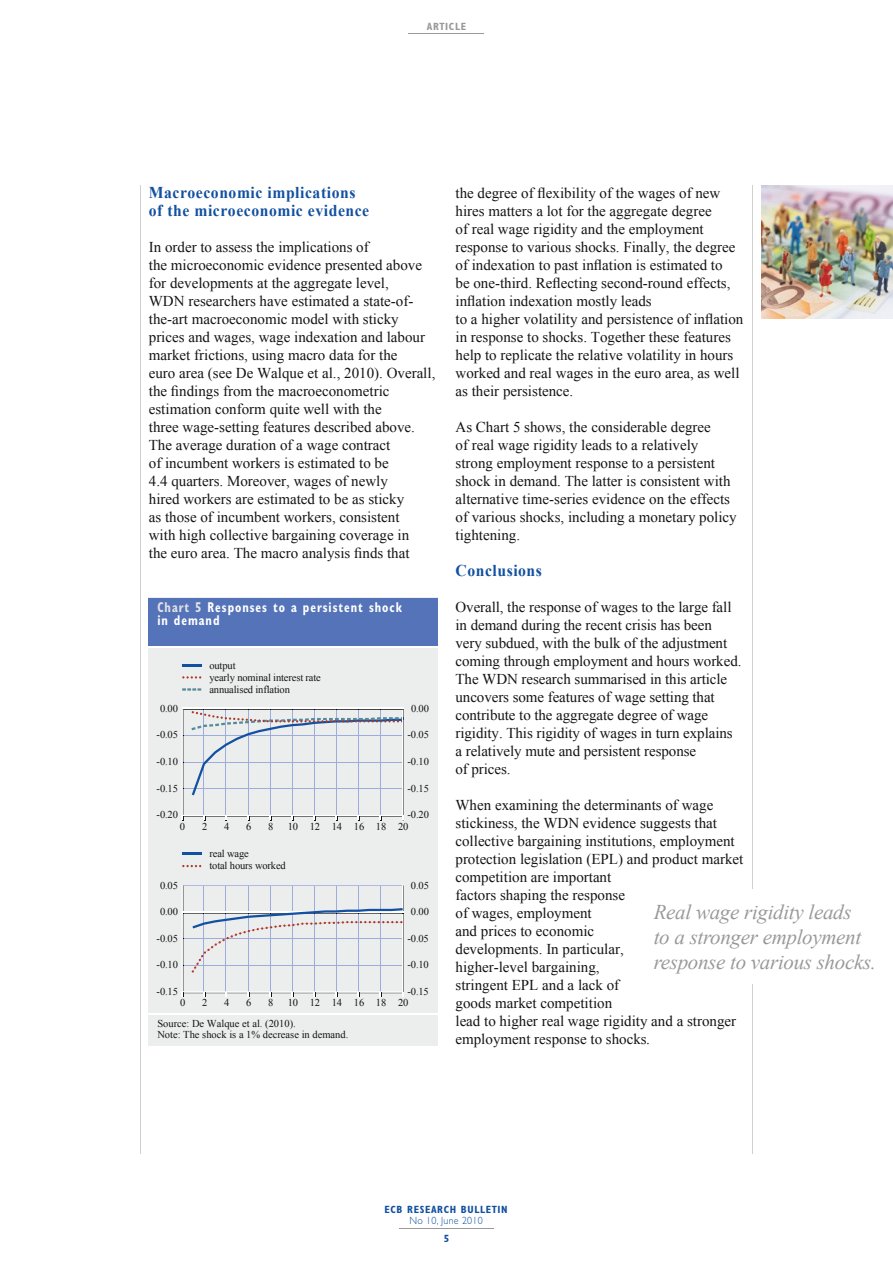
<style>
.page{position:relative;width:893px;height:1263px;background:#fff}
.page>*{position:absolute;margin:0;border:0;box-sizing:border-box;transform-origin:0 0}
.t1{font:italic 21px/25.2px "Times New Roman WGL";letter-spacing:-.015em;color:#999}
.t2{font:700 16.5px/18px "Times New Roman WGL";letter-spacing:.035em;color:#1250a1;scale:.95 1}
.t3{font:15px/18px "Times New Roman WGL";color:#131413}
.t4{font:700 condensed 14.25px/13.5px "Gill Sans Myriad";letter-spacing:.08em;color:#fff;scale:.85 1}
.t5{font:10.5px/12px "Times New Roman WGL";letter-spacing:-.015em;color:#131413}
.t6{font:700 condensed 10.5px "Gill Sans Myriad";letter-spacing:.06em;color:#1250a1}
.t7{font:300 10.5px "Gill Sans";letter-spacing:.03em;color:#1250a1;scale:.95 1}
.t8{font:700 condensed 10.5px "Gill Sans Myriad";letter-spacing:.06em;color:#999}
.s1{color:#e3e3e3}
.s2{font-style:italic}
</style>
<div class="page">
<hr style="left:140px;top:186px;width:1px;height:968px;background:#d1d1d1">
<hr style="left:752px;top:186px;width:1px;height:968px;background:#d1d1d1">
<hr style="left:409px;top:33px;width:75px;height:1px;background:#999">
<hr style="left:399px;top:1229px;width:94px;height:1px;background:#999">
<img style="left:761px;top:186px;width:132px;height:133px">
<div style="left:149px;top:598px;width:289px;height:448px;background:#eceded"></div>
<div style="left:149px;top:598px;width:289px;height:49px;background:#5573b8"></div>
<hr style="left:149px;top:1013px;width:289px;height:1px;background:#fff">
<hr style="left:149px;top:646px;width:289px;height:1px;background:#fff">
<svg style="left:182px;top:664px;width:19px;height:2px"></svg>
<svg style="left:182px;top:688px;width:19px;height:3px"></svg>
<svg style="left:182px;top:676px;width:19px;height:2px"></svg>
<svg style="left:182px;top:708px;width:222px;height:112px"></svg>
<hr style="left:182px;top:708px;width:221px;height:1px;background:#fff">
<svg style="left:182px;top:853px;width:19px;height:2px"></svg>
<svg style="left:182px;top:865px;width:19px;height:2px"></svg>
<svg style="left:182px;top:885px;width:222px;height:112px"></svg>
<p class="t8" style="left:427px;top:20px;width:41px">ARTICLE</p>
<p class="t2" style="left:149px;top:183px;width:233px">Macroeconomic implications of the microeconomic evidence</p>
<p class="t3" style="left:149px;top:238px;width:288px">In order to assess the implications of<br>the microeconomic evidence presented above for developments at the aggregate level,<br>WDN researchers have estimated a state-of&shy;the-art macroeconomic model with sticky prices and wages, wage indexation and labour market frictions, using macro data for the<br>euro area (see De Walque et al., 2010). Overall, the findings from the macroeconometric estimation conform quite well with the<br>three wage-setting features described above.<br>The average duration of a wage contract<br>of incumbent workers is estimated to be<br>4.4 quarters. Moreover, wages of newly<br>hired workers are estimated to be as sticky<br>as those of incumbent workers, consistent<br>with high collective bargaining coverage in<br>the euro area. The macro analysis finds that</p>
<p class="t4" style="left:157px;top:600px;width:289px"><span class="s1">Chart 5</span> Responses to a persistent shock in demand</p>
<p class="t5" style="left:209px;top:659px;width:113px">output<br>yearly nominal interest rate annualised inflation</p>
<p class="t5" style="left:160px;top:703px;width:19px">0.00</p>
<p class="t5" style="left:411px;top:703px;width:19px">0.00</p>
<p class="t5" style="left:157px;top:728px;width:23px">-0.05</p>
<p class="t5" style="left:408px;top:728px;width:23px">-0.05</p>
<p class="t5" style="left:157px;top:756px;width:23px">-0.10</p>
<p class="t5" style="left:408px;top:756px;width:23px">-0.10</p>
<p class="t5" style="left:157px;top:782px;width:23px">-0.15</p>
<p class="t5" style="left:408px;top:782px;width:23px">-0.15</p>
<p class="t5" style="left:157px;top:808px;width:23px">-0.20</p>
<p class="t5" style="left:408px;top:808px;width:23px">-0.20</p>
<p class="t5" style="left:180px;top:820px;width:7px">0</p>
<p class="t5" style="left:202px;top:820px;width:7px">2</p>
<p class="t5" style="left:224px;top:820px;width:7px">4</p>
<p class="t5" style="left:246px;top:820px;width:7px">6</p>
<p class="t5" style="left:268px;top:820px;width:7px">8</p>
<p class="t5" style="left:288px;top:820px;width:122px">10 12 14 16 18 20</p>
<p class="t5" style="left:209px;top:847px;width:78px">real wage<br>total hours worked</p>
<p class="t5" style="left:160px;top:879px;width:19px">0.05</p>
<p class="t5" style="left:411px;top:879px;width:19px">0.05</p>
<p class="t5" style="left:160px;top:905px;width:19px">0.00</p>
<p class="t5" style="left:411px;top:905px;width:19px">0.00</p>
<p class="t5" style="left:157px;top:932px;width:23px">-0.05</p>
<p class="t5" style="left:408px;top:932px;width:23px">-0.05</p>
<p class="t5" style="left:157px;top:958px;width:23px">-0.10</p>
<p class="t5" style="left:408px;top:958px;width:23px">-0.10</p>
<p class="t5" style="left:157px;top:985px;width:23px">-0.15</p>
<p class="t5" style="left:408px;top:985px;width:23px">-0.15</p>
<p class="t5" style="left:180px;top:996px;width:7px">0</p>
<p class="t5" style="left:202px;top:996px;width:7px">2</p>
<p class="t5" style="left:224px;top:996px;width:7px">4</p>
<p class="t5" style="left:246px;top:996px;width:7px">6</p>
<p class="t5" style="left:268px;top:996px;width:7px">8</p>
<p class="t5" style="left:288px;top:996px;width:122px">10 12 14 16 18 20</p>
<p class="t5" style="left:157px;top:1018px;width:192px;line-height:10.5px">Source: De Walque et al. (2010).<br>Note: The shock is a 1% decrease in demand.</p>
<p class="t3" style="left:455px;top:184px;width:289px">the degree of flexibility of the wages of new hires matters a lot for the aggregate degree<br>of real wage rigidity and the employment response to various shocks. Finally, the degree of indexation to past inflation is estimated to<br>be one-third. Reflecting second-round effects, inflation indexation mostly leads<br>to a higher volatility and persistence of inflation in response to shocks. Together these features help to replicate the relative volatility in hours worked and real wages in the euro area, as well as their persistence.</p>
<p class="t3" style="left:455px;top:418px;width:283px">As Chart 5 shows, the considerable degree<br>of real wage rigidity leads to a relatively strong employment response to a persistent shock in demand. The latter is consistent with alternative time-series evidence on the effects of various shocks, including a monetary policy tightening.</p>
<p class="t2" style="left:455px;top:561px;width:93px">Conclusions</p>
<p class="t3" style="left:455px;top:598px;width:287px">Overall, the response of wages to the large fall in demand during the recent crisis has been very subdued, with the bulk of the adjustment coming through employment and hours worked.<br>The WDN research summarised in this article uncovers some features of wage setting that contribute to the aggregate degree of wage rigidity. This rigidity of wages in turn explains a relatively mute and persistent response<br>of prices.</p>
<p class="t3" style="left:455px;top:796px;width:289px">When examining the determinants of wage stickiness, the WDN evidence suggests that collective bargaining institutions, employment protection legislation (EPL) and product market competition are important<br>factors shaping the response<br>of wages, employment<br>and prices to economic<br>developments. In particular,<br>higher-level bargaining,<br>stringent EPL and a lack of<br>goods market competition<br>lead to higher real wage rigidity and a stronger employment response to shocks<span class="s2">.</span></p>
<h1 class="t1" style="left:654px;top:899px;width:224px">Real wage rigidity leads<br>to a stronger employment response to various shocks.</h1>
<p class="t6" style="left:385px;top:1203px;width:125px">ECB RESEARCH BULLETIN</p>
<p class="t7" style="left:409px;top:1214px;width:79px">No 10, June 2010</p>
<p class="t6" style="left:444px;top:1232px;width:7px">5</p>
</div>
